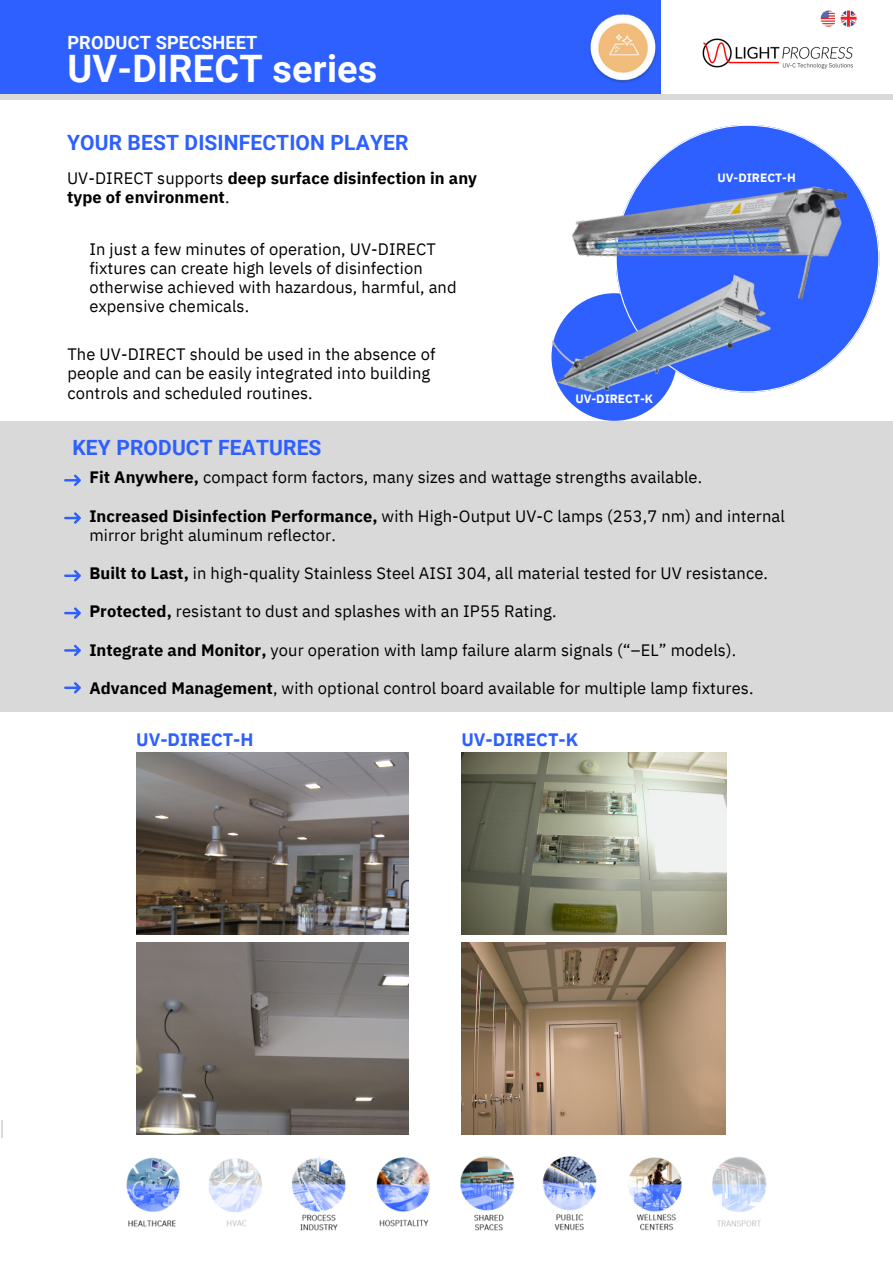
<style>
.page{position:relative;width:893px;height:1264px;background:#fff}
.page>*{position:absolute;margin:0;border:0;box-sizing:border-box;transform-origin:0 0}
.t1{font:700 37.8px "Roboto";letter-spacing:.005em;color:#fff}
.t2{font:700 21px "Roboto";letter-spacing:.005em;color:#2d60ff}
.t3{font:700 18.15px "Roboto";letter-spacing:.005em;color:#fff}
.t4{font:700 18px "IBM Plex Sans";color:#2d60ff}
.t5{font:16.5px/19.2px "IBM Plex Sans";letter-spacing:.005em;color:#000}
.t6{font:700 16.5px/19.2px "IBM Plex Sans";letter-spacing:.005em;color:#000}
.t7{font:700 12px "IBM Plex Sans";color:#fff}
.s1{font-weight:400}
.s2{font-weight:700}
</style>
<div class="page">
<svg style="left:1px;top:1120px;width:2px;height:18px"></svg>
<div style="left:0;top:0;width:660px;height:96px;background:#2d60ff"></div>
<div style="left:0;top:94px;width:892px;height:6px;background:#d9d9d9"></div>
<img style="left:820px;top:11px;width:14px;height:15px">
<img style="left:840px;top:11px;width:16px;height:15px">
<div style="left:0;top:421px;width:892px;height:290px;background:#d9d9d9"></div>
<svg style="left:64px;top:475px;width:17px;height:11px"></svg>
<svg style="left:64px;top:512px;width:17px;height:11px"></svg>
<svg style="left:64px;top:570px;width:17px;height:11px"></svg>
<svg style="left:64px;top:607px;width:17px;height:11px"></svg>
<svg style="left:64px;top:645px;width:17px;height:11px"></svg>
<img style="left:702px;top:38px;width:151px;height:31px">
<img style="left:136px;top:752px;width:272px;height:182px">
<img style="left:136px;top:942px;width:272px;height:192px">
<img style="left:461px;top:942px;width:265px;height:192px">
<svg style="left:64px;top:682px;width:17px;height:11px"></svg>
<svg style="left:681px;top:125px;width:197px;height:259px"></svg>
<img style="left:571px;top:143px;width:295px;height:163px">
<img style="left:551px;top:237px;width:244px;height:184px">
<img style="left:589px;top:14px;width:68px;height:69px">
<img style="left:461px;top:752px;width:265px;height:182px">
<img style="left:126px;top:1156px;width:556px;height:75px">
<svg style="left:712px;top:1157px;width:55px;height:70px"></svg>
<svg style="left:201px;top:1156px;width:73px;height:75px"></svg>
<h1 class="t3" style="left:67px;top:32px;width:191px">PRODUCT SPECSHEET</h1>
<h1 class="t1" style="left:67px;top:47px;width:311px">UV-DIRECT series</h1>
<p class="t2" style="left:67px;top:130px;width:343px">YOUR BEST DISINFECTION PLAYER</p>
<h4 class="t6" style="left:67px;top:168px;width:411px"><span class="s1">UV-DIRECT supports</span> deep surface disinfection in any type of environment<span class="s1">.</span></h4>
<p class="t5" style="left:89px;top:239px;width:369px">In just a few minutes of operation, UV-DIRECT fixtures can create high levels of disinfection otherwise achieved with hazardous, harmful, and expensive chemicals.</p>
<p class="t5" style="left:67px;top:344px;width:369px">The UV-DIRECT should be used in the absence of people and can be easily integrated into building controls and scheduled routines.</p>
<p class="t2" style="left:72px;top:436px;width:250px">KEY PRODUCT FEATURES</p>
<h4 class="t7" style="left:717px;top:170px;width:80px">UV-DIRECT-H</h4>
<h4 class="t7" style="left:575px;top:391px;width:79px">UV-DIRECT-K</h4>
<p class="t5" style="left:89px;top:467px;width:614px"><span class="s2">Fit Anywhere,</span> compact form factors, many sizes and wattage strengths available.</p>
<p class="t5" style="left:89px;top:506px;width:697px"><span class="s2">Increased Disinfection Performance,</span> with High-Output UV-C lamps (253,7 nm) and internal mirror bright aluminum reflector.</p>
<h4 class="t5" style="left:89px;top:563px;width:680px"><span class="s2">Built to Last,</span> in high-quality Stainless Steel AISI 304, all material tested for UV resistance.</h4>
<p class="t5" style="left:89px;top:601px;width:468px"><span class="s2">Protected,</span> resistant to dust and splashes with an IP55 Rating.</p>
<p class="t5" style="left:89px;top:639px;width:648px"><span class="s2">Integrate and Monitor,</span> your operation with lamp failure alarm signals (“–EL” models).</p>
<h4 class="t5" style="left:89px;top:678px;width:665px"><span class="s2">Advanced Management</span>, with optional control board available for multiple lamp fixtures.</h4>
<p class="t4" style="left:136px;top:727px;width:119px">UV-DIRECT-H</p>
<p class="t4" style="left:461px;top:727px;width:118px">UV-DIRECT-K</p>
</div>
